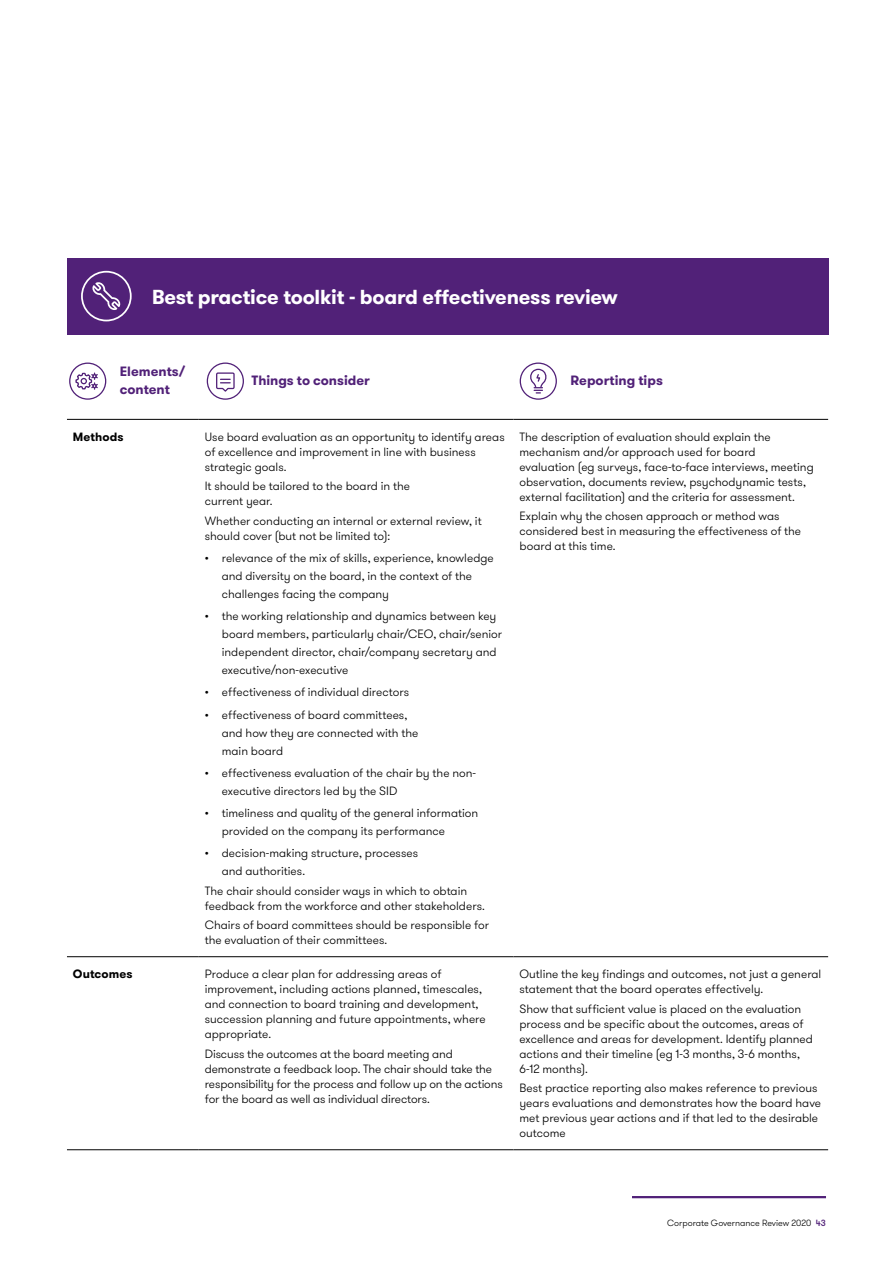
<style>
.page{position:relative;width:893px;height:1263px;background:#fff}
.page>*{position:absolute;margin:0;border:0;box-sizing:border-box;transform-origin:0 0}
.t1{font:700 20.25px "GT Walsheim Pro";letter-spacing:-.01em;color:#fff}
.t2{font:700 13.5px/18px "GT Walsheim Pro";color:#512178}
.t3{font:300 12px/15px "GT Walsheim Pro";color:#000}
.t4{font:700 12px "GT Walsheim Pro";letter-spacing:.005em;color:#000}
.t5{font:300 9px "GT Walsheim Pro";color:#000}
.s1{font-weight:500;color:#512178}
</style>
<div class="page">
<hr style="left:632px;top:1196px;width:194px;height:2px;background:#512178">
<hr style="left:67px;top:419px;width:132px;height:1px;background:#000">
<hr style="left:199px;top:419px;width:314px;height:1px;background:#000">
<hr style="left:513px;top:419px;width:315px;height:1px;background:#000">
<hr style="left:67px;top:956px;width:132px;height:1px;background:#000">
<hr style="left:199px;top:956px;width:314px;height:1px;background:#000">
<hr style="left:513px;top:956px;width:315px;height:1px;background:#000">
<hr style="left:67px;top:1149px;width:132px;height:1px;background:#000">
<hr style="left:199px;top:1149px;width:314px;height:1px;background:#000">
<hr style="left:513px;top:1149px;width:315px;height:1px;background:#000">
<div style="left:67px;top:258px;width:761px;height:76px;background:#512178"></div>
<svg style="left:81px;top:271px;width:51px;height:50px"></svg>
<svg style="left:75px;top:372px;width:23px;height:18px"></svg>
<div style="left:69px;top:362px;width:37px;height:38px;border:1px solid #512178;border-radius:50%"></div>
<svg style="left:207px;top:362px;width:37px;height:38px"></svg>
<svg style="left:520px;top:362px;width:37px;height:38px"></svg>
<h1 class="t1" style="left:152px;top:283px;width:467px">Best practice toolkit - board effectiveness review</h1>
<p class="t2" style="left:120px;top:362px;width:67px">Elements/ content</p>
<p class="t2" style="left:252px;top:371px;width:120px">Things to consider</p>
<p class="t2" style="left:570px;top:371px;width:94px">Reporting tips</p>
<p class="t4" style="left:73px;top:429px;width:52px">Methods</p>
<p class="t3" style="left:205px;top:430px;width:302px">Use board evaluation as an opportunity to identify areas of excellence and improvement in line with business strategic goals.</p>
<p class="t3" style="left:205px;top:479px;width:207px">It should be tailored to the board in the current year.</p>
<p class="t3" style="left:205px;top:513px;width:278px">Whether conducting an internal or external review, it should cover (but not be limited to):</p>
<p class="t3" style="left:222px;top:549px;width:274px;line-height:18px;text-indent:-17px">• relevance of the mix of skills, experience, knowledge and diversity on the board, in the context of the challenges facing the company</p>
<p class="t3" style="left:222px;top:607px;width:282px;line-height:18px;text-indent:-17px">• the working relationship and dynamics between key board members, particularly chair/CEO, chair/senior independent director, chair/company secretary and executive/non-executive</p>
<p class="t3" style="left:205px;top:685px;width:206px">• effectiveness of individual directors</p>
<p class="t3" style="left:222px;top:706px;width:198px;line-height:18px;text-indent:-17px">• effectiveness of board committees, and how they are connected with the main board</p>
<p class="t3" style="left:222px;top:764px;width:256px;line-height:18px;text-indent:-17px">• effectiveness evaluation of the chair by the non&shy;executive directors led by the SID</p>
<p class="t3" style="left:222px;top:804px;width:258px;line-height:18px;text-indent:-17px">• timeliness and quality of the general information provided on the company its performance</p>
<p class="t3" style="left:222px;top:844px;width:198px;line-height:18px;text-indent:-17px">• decision-making structure, processes and authorities.</p>
<p class="t3" style="left:205px;top:883px;width:282px">The chair should consider ways in which to obtain feedback from the workforce and other stakeholders.</p>
<p class="t3" style="left:205px;top:917px;width:286px">Chairs of board committees should be responsible for the evaluation of their committees.</p>
<p class="t3" style="left:519px;top:430px;width:296px">The description of evaluation should explain the mechanism and/or approach used for board evaluation (eg surveys, face-to-face interviews, meeting observation, documents review, psychodynamic tests, external facilitation) and the criteria for assessment.</p>
<p class="t3" style="left:519px;top:509px;width:283px">Explain why the chosen approach or method was considered best in measuring the effectiveness of the board at this time.</p>
<p class="t4" style="left:73px;top:966px;width:61px">Outcomes</p>
<p class="t3" style="left:205px;top:967px;width:283px">Produce a clear plan for addressing areas of improvement, including actions planned, timescales, and connection to board training and development, succession planning and future appointments, where appropriate.</p>
<p class="t3" style="left:205px;top:1046px;width:300px">Discuss the outcomes at the board meeting and demonstrate a feedback loop. The chair should take the responsibility for the process and follow up on the actions for the board as well as individual directors.</p>
<p class="t3" style="left:519px;top:967px;width:303px">Outline the key findings and outcomes, not just a general statement that the board operates effectively.</p>
<p class="t3" style="left:519px;top:1001px;width:295px">Show that sufficient value is placed on the evaluation process and be specific about the outcomes, areas of excellence and areas for development. Identify planned actions and their timeline (eg 1-3 months, 3-6 months, 6-12 months).</p>
<p class="t3" style="left:519px;top:1080px;width:303px">Best practice reporting also makes reference to previous years evaluations and demonstrates how the board have met previous year actions and if that led to the desirable outcome</p>
<p class="t5" style="left:667px;top:1217px;width:160px">Corporate Governance Review 2020 <span class="s1">43</span></p>
</div>
